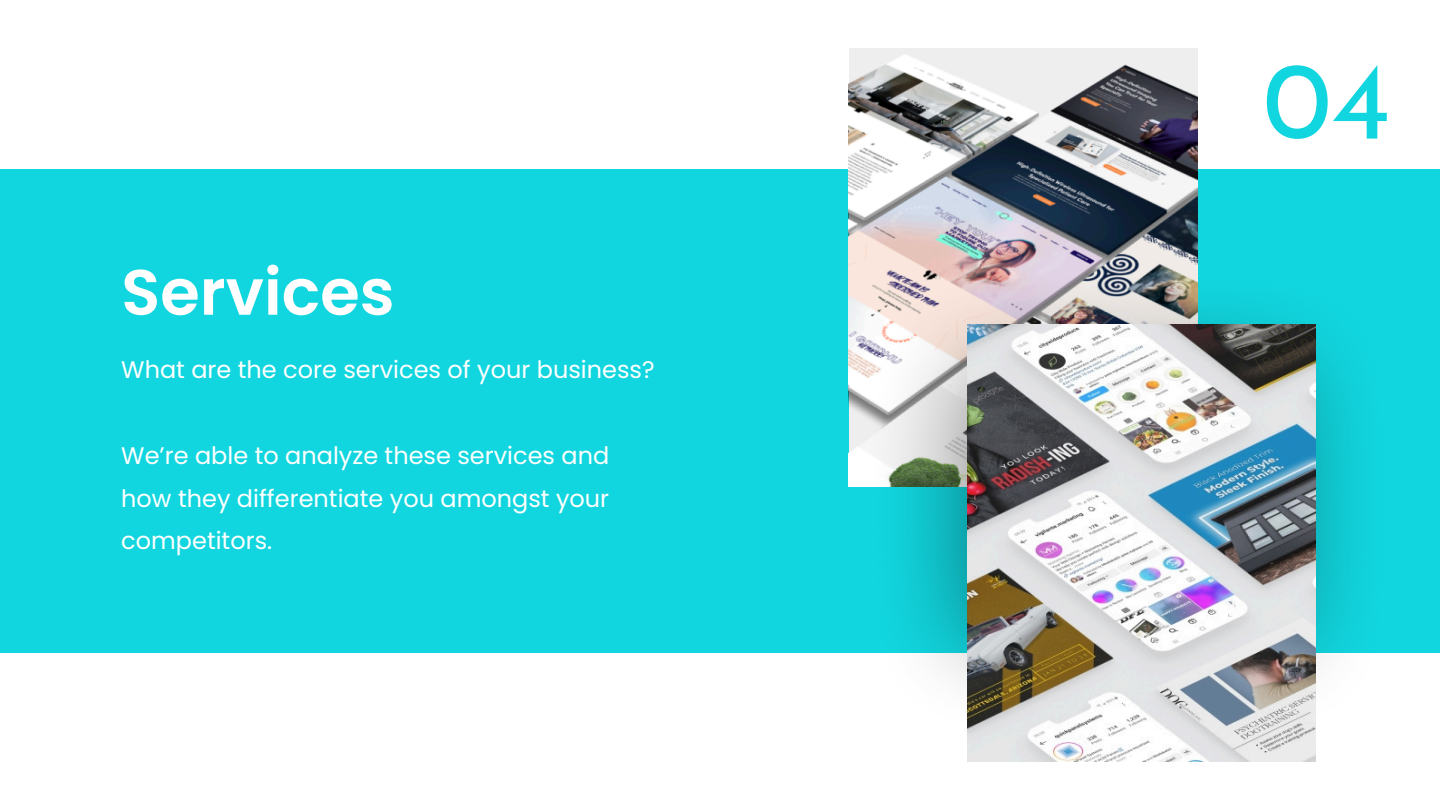
<style>
.page{position:relative;width:1440px;height:810px;background:#fff}
.page>*{position:absolute;margin:0;border:0;box-sizing:border-box;transform-origin:0 0}
.t1{font:110.1px "Josefin Sans";color:#12d6df}
.t2{font:600 64px "Poppins";color:#fff}
.t3{font:24px/42.8px "Poppins";color:#fff;text-align:justify}
</style>
<div class="page">
<div style="left:0;top:170px;width:1440px;height:483px;background:#12d6df"></div>
<img style="left:849px;top:49px;width:348px;height:437px">
<img style="left:871px;top:261px;width:480px;height:486px">
<img style="left:967px;top:324px;width:348px;height:437px">
<h1 class="t2" style="left:121px;top:248px;width:275px">Services</h1>
<p class="t3" style="left:121px;top:349px;width:535px">What are the core services of your business?</p>
<p class="t3" style="left:121px;top:434px;width:490px">We’re able to analyze these services and how they differentiate you amongst your competitors.</p>
<p class="t1" style="left:1263px;top:56px;width:129px">04</p>
</div>
